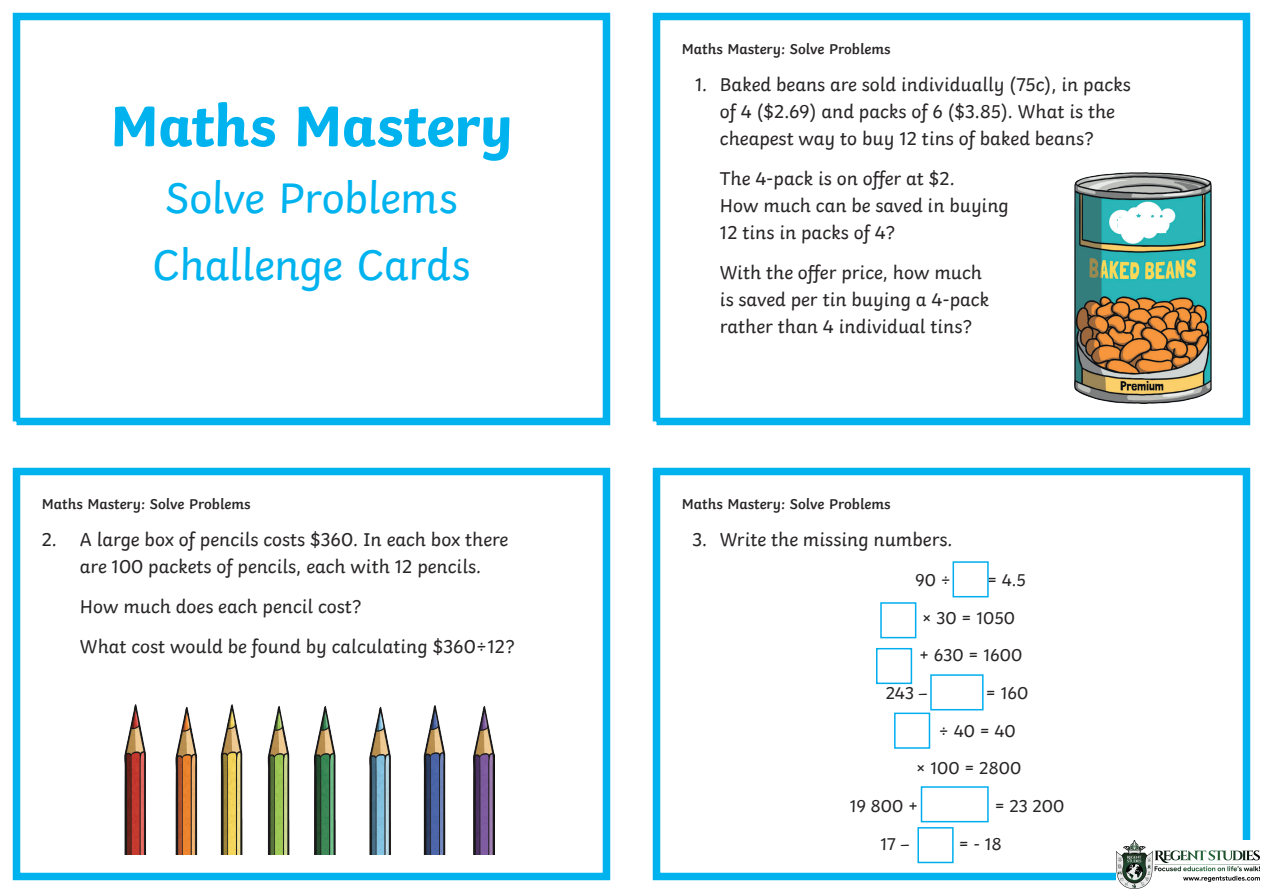
<style>
.page{position:relative;width:1263px;height:893px;background:#fff}
.page>*{position:absolute;margin:0;border:0;box-sizing:border-box;transform-origin:0 0}
.t1{font:700 60px "Twinkl";letter-spacing:-.01em;color:#00b3ef}
.t2{font:45px/66.8px "Twinkl";letter-spacing:-.01em;color:#00b3ef}
.Numbered_Bullets{font:19.5px/27px "Twinkl";color:#282526}
.Indented_Numbered_Bu{font:19.5px "Twinkl";color:#282526}
.Indented_Numbered_Bu-2{font:18px "Twinkl";color:#282526}
.t3{font:600 15px "Twinkl";color:#282526}
</style>
<div class="page">
<svg style="left:12px;top:12px;width:599px;height:414px"></svg>
<svg style="left:652px;top:12px;width:599px;height:414px"></svg>
<div style="left:13px;top:468px;width:597px;height:412px;border:8px solid #00b3ef"></div>
<div style="left:653px;top:468px;width:597px;height:412px;border:8px solid #00b3ef"></div>
<img style="left:1074px;top:172px;width:137px;height:232px">
<img style="left:125px;top:704px;width:369px;height:151px">
<div style="left:952px;top:561px;width:37px;height:36px;border:2px solid #00aeef"></div>
<div style="left:880px;top:602px;width:36px;height:36px;border:2px solid #00aeef"></div>
<div style="left:876px;top:648px;width:36px;height:36px;border:2px solid #00aeef"></div>
<div style="left:894px;top:713px;width:36px;height:36px;border:2px solid #00aeef"></div>
<div style="left:921px;top:786px;width:68px;height:36px;border:2px solid #00aeef"></div>
<div style="left:917px;top:827px;width:37px;height:36px;border:2px solid #00aeef"></div>
<div style="left:930px;top:674px;width:53px;height:36px;border:2px solid #00aeef"></div>
<img style="left:1117px;top:840px;width:142px;height:48px">
<h1 class="t1" style="left:110px;top:76px;width:404px">Maths Mastery</h1>
<h2 class="t2" style="left:153px;top:160px;width:319px">Solve Problems<br>Challenge Cards</h2>
<p class="t3" style="left:682px;top:37px;width:210px">Maths Mastery: Solve Problems</p>
<p class="Numbered_Bullets" style="left:720px;top:70px;width:412px;text-indent:-25px">1. Baked beans are sold individually (75c), in packs of 4 ($2.69) and packs of 6 ($3.85). What is the cheapest way to buy 12 tins of baked beans?</p>
<p class="Numbered_Bullets" style="left:720px;top:163px;width:290px">The 4-pack is on offer at $2.<br>How much can be saved in buying<br>12 tins in packs of 4?</p>
<p class="Numbered_Bullets" style="left:720px;top:257px;width:271px">With the offer price, how much is saved per tin buying a 4-pack rather than 4 individual tins?</p>
<p class="t3" style="left:42px;top:492px;width:210px">Maths Mastery: Solve Problems</p>
<p class="t3" style="left:682px;top:492px;width:210px">Maths Mastery: Solve Problems</p>
<p class="Numbered_Bullets" style="left:42px;top:525px;width:468px;text-align:center">2. A large box of pencils costs $360. In each box there are 100 packets of pencils, each with 12 pencils.</p>
<p class="Indented_Numbered_Bu" style="left:80px;top:592px;width:283px">How much does each pencil cost?</p>
<p class="Indented_Numbered_Bu" style="left:80px;top:631px;width:436px">What cost would be found by calculating $360÷12?</p>
<p class="Indented_Numbered_Bu" style="left:692px;top:525px;width:261px">3. Write the missing numbers.</p>
<p class="Indented_Numbered_Bu-2" style="left:915px;top:566px;width:38px">90 ÷</p>
<p class="Indented_Numbered_Bu-2" style="left:987px;top:566px;width:41px">= 4.5</p>
<p class="Indented_Numbered_Bu-2" style="left:921px;top:604px;width:95px">× 30 = 1050</p>
<p class="Indented_Numbered_Bu-2" style="left:919px;top:641px;width:105px">+ 630 = 1600</p>
<p class="Indented_Numbered_Bu-2" style="left:886px;top:679px;width:43px">243 –</p>
<p class="Indented_Numbered_Bu-2" style="left:986px;top:679px;width:44px">= 160</p>
<p class="Indented_Numbered_Bu-2" style="left:938px;top:717px;width:79px">÷ 40 = 40</p>
<p class="Indented_Numbered_Bu-2" style="left:915px;top:754px;width:107px">× 100 = 2800</p>
<p class="Indented_Numbered_Bu-2" style="left:850px;top:792px;width:70px">19 800 +</p>
<p class="Indented_Numbered_Bu-2" style="left:994px;top:792px;width:72px">= 23 200</p>
<p class="Indented_Numbered_Bu-2" style="left:880px;top:830px;width:30px">17 –</p>
<p class="Indented_Numbered_Bu-2" style="left:958px;top:830px;width:45px">= - 18</p>
</div>
